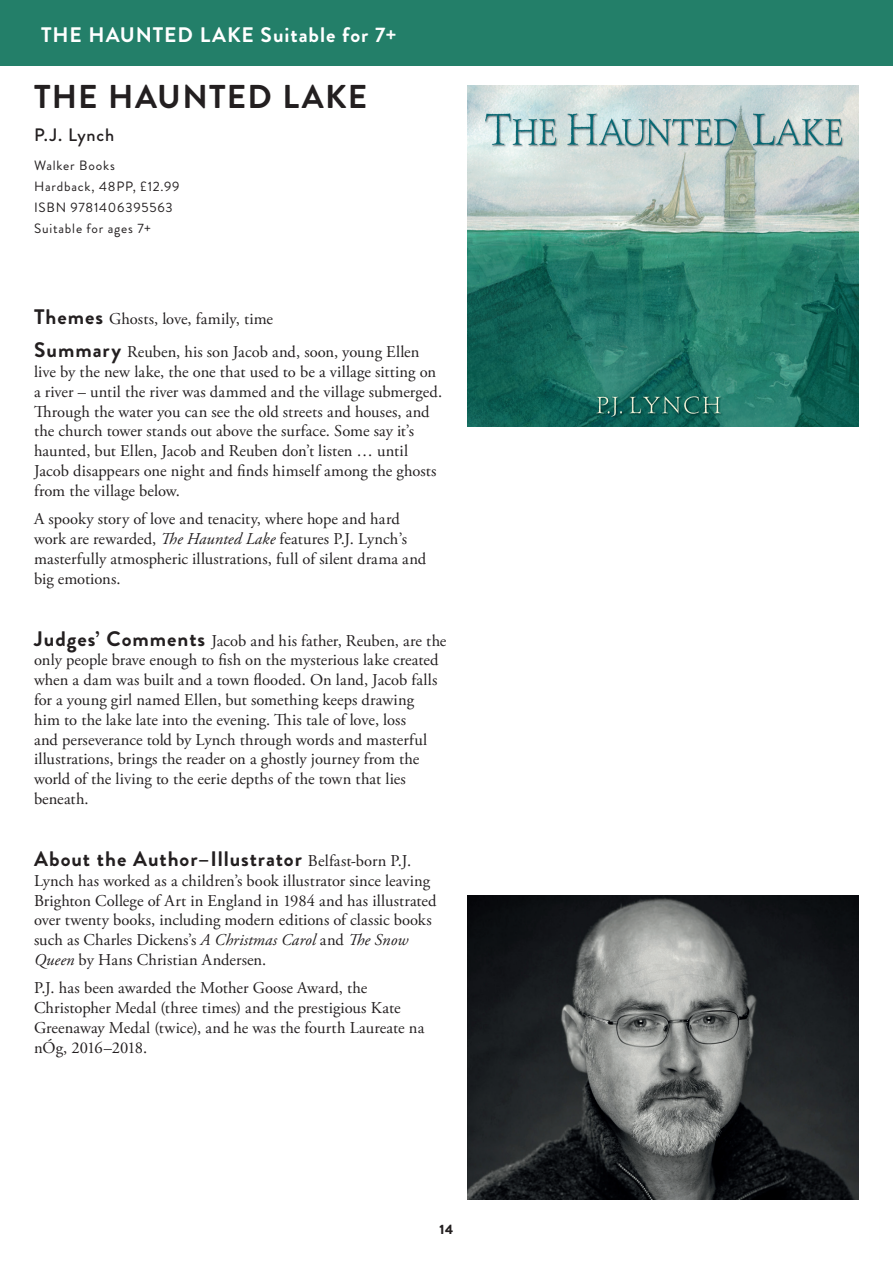
<style>
.page{position:relative;width:893px;height:1263px;background:#fff}
.page>*{position:absolute;margin:0;border:0;box-sizing:border-box;transform-origin:0 0}
.t1{font:700 33px "Brandon Grotesque";letter-spacing:.04em;color:#231f20}
.t2{font:700 21px "Brandon Grotesque";letter-spacing:.045em;color:#231f20}
.t3{font:700 21px "Brandon Grotesque";letter-spacing:.045em;color:#fff}
.t4{font:500 18px "Brandon Grotesque";letter-spacing:.045em;color:#231f20}
.t5{font:16.5px/19.8px "Adobe Garamond Pro";letter-spacing:.005em;color:#231f20}
.t6{font:13.5px/21px "Brandon Grotesque";letter-spacing:.06em;color:#231f20}
.t7{font:900 13.5px "Brandon Grotesque";color:#231f20}
.s1{font-family:"Brandon Grotesque";font-weight:700;font-size:21px}
.s2{font-style:italic}
.s3{font-family:"Adobe Garamond Pro";font-weight:400;font-size:16.5px}
</style>
<div class="page">
<img style="left:468px;top:85px;width:391px;height:341px">
<img style="left:468px;top:896px;width:391px;height:303px">
<div style="left:0;top:0;width:893px;height:65px;background:#237f69"></div>
<p class="t3" style="left:41px;top:20px;width:357px">THE HAUNTED LAKE Suitable for 7+</p>
<h1 class="t1" style="left:34px;top:74px;width:335px">THE HAUNTED LAKE</h1>
<p class="t4" style="left:34px;top:122px;width:82px">P.J. Lynch</p>
<p class="t6" style="left:34px;top:155px;width:147px">Walker Books<br>Hardback, 48PP, £12.99<br>ISBN 9781406395563<br>Suitable for ages 7+</p>
<p class="t5" style="left:34px;top:302px;width:387px;line-height:33.8px"><span class="s1">Themes</span> Ghosts, love, family, time<br><span class="s1">Summary</span> Reuben, his son Jacob and, soon, young Ellen</p>
<p class="t5" style="left:34px;top:362px;width:410px">live by the new lake, the one that used to be a village sitting on a river – until the river was dammed and the village submerged.<br>Through the water you can see the old streets and houses, and the church tower stands out above the surface. Some say it’s haunted, but Ellen, Jacob and Reuben don’t listen … until Jacob disappears one night and finds himself among the ghosts from the village below.</p>
<p class="t5" style="left:34px;top:510px;width:394px">A spooky story of love and tenacity, where hope and hard work are rewarded, <span class="s2">The Haunted Lake</span> features P.J. Lynch’s masterfully atmospheric illustrations, full of silent drama and big emotions.</p>
<p class="t5" style="left:34px;top:631px;width:414px"><span class="s1">Judges’ Comments</span> Jacob and his father, Reuben, are the only people brave enough to fish on the mysterious lake created when a dam was built and a town flooded. On land, Jacob falls for a young girl named Ellen, but something keeps drawing<br>him to the lake late into the evening. This tale of love, loss<br>and perseverance told by Lynch through words and masterful illustrations, brings the reader on a ghostly journey from the world of the living to the eerie depths of the town that lies beneath.</p>
<p class="t2" style="left:34px;top:844px;width:379px">About the Author–Illustrator <span class="s3">Belfast-born P.J.</span></p>
<p class="t5" style="left:34px;top:871px;width:404px">Lynch has worked as a children’s book illustrator since leaving Brighton College of Art in England in 1984 and has illustrated over twenty books, including modern editions of classic books such as Charles Dickens’s <span class="s2">A Christmas Carol</span> and <span class="s2">The Snow Queen</span> by Hans Christian Andersen.</p>
<p class="t5" style="left:34px;top:979px;width:392px">P.J. has been awarded the Mother Goose Award, the Christopher Medal (three times) and the prestigious Kate Greenaway Medal (twice), and he was the fourth Laureate na nÓg, 2016–2018.</p>
<p class="t7" style="left:440px;top:1220px;width:15px">14</p>
</div>
